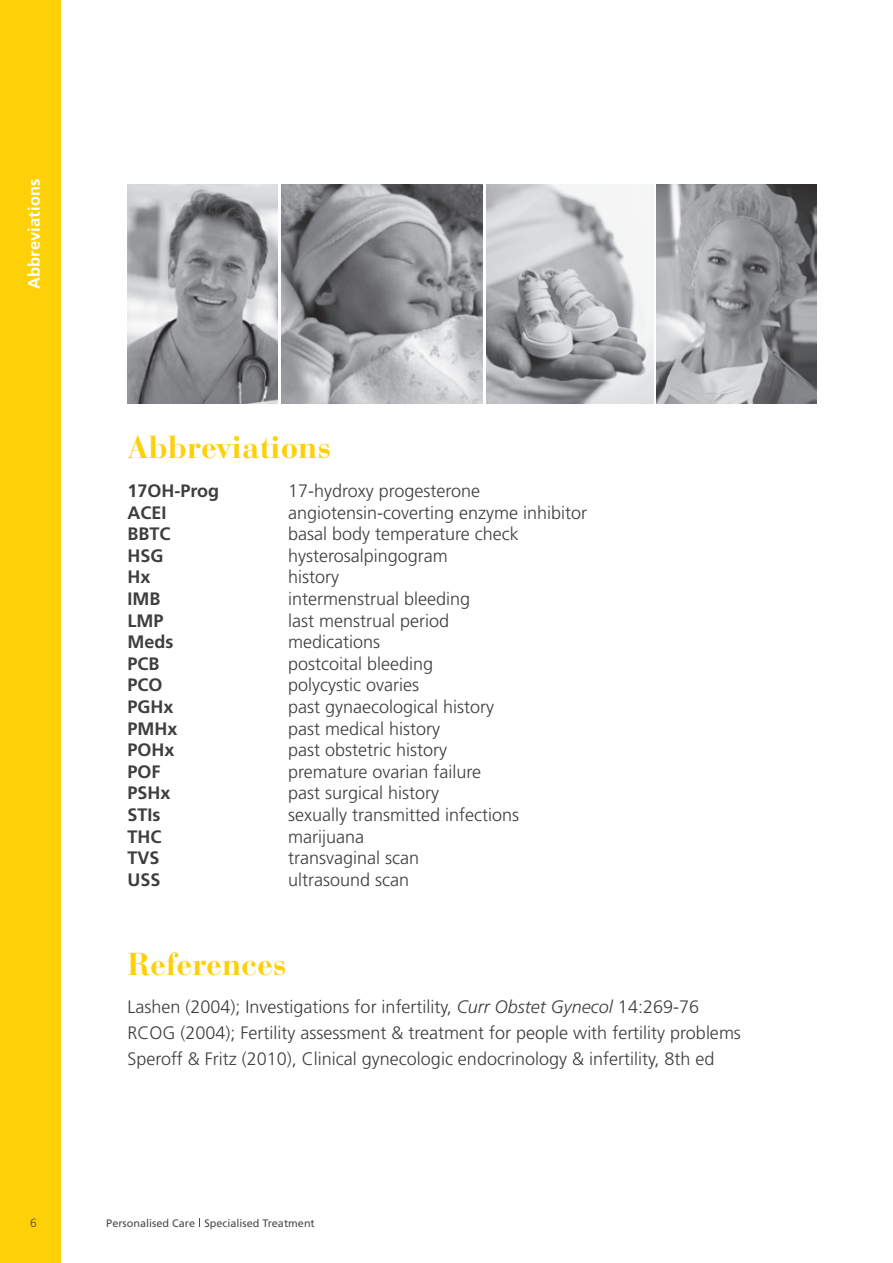
<style>
.page{position:relative;width:893px;height:1263px;background:#fff}
.page>*{position:absolute;margin:0;border:0;box-sizing:border-box;transform-origin:0 0}
.t1{font:31.5px "Bauer Bodoni Bold Os F";color:#fdd007}
.t2{font:300 18px/25.8px "Frutiger";color:#3e3e3f}
.t3{font:700 18px "Frutiger";color:#3e3e3f}
.t4{font:700 16.5px "Frutiger";letter-spacing:.01em;color:#fff}
.t5{font:300 12px "Frutiger";color:#4b4c4d}
.t6{font:10.95px "Frutiger";color:#4b4c4d}
.s1{font-style:italic}
</style>
<div class="page">
<div style="left:0;top:0;width:60px;height:1263px;background:#fdd007"></div>
<img style="left:657px;top:185px;width:159px;height:219px">
<img style="left:128px;top:185px;width:149px;height:219px">
<img style="left:281px;top:185px;width:201px;height:219px">
<img style="left:486px;top:185px;width:167px;height:219px">
<p class="t4" style="left:24px;top:289px;width:112px;rotate:-90deg">Abbreviations</p>
<h1 class="t1" style="left:128px;top:428px;width:205px">Abbreviations</h1>
<p class="t3" style="left:128px;top:480px;width:93px">17OH-Prog</p>
<p class="t2" style="left:288px;top:478px;width:194px">17-hydroxy progesterone</p>
<p class="t3" style="left:128px;top:502px;width:41px">ACEI</p>
<p class="t2" style="left:288px;top:500px;width:301px">angiotensin-coverting enzyme inhibitor</p>
<p class="t3" style="left:128px;top:523px;width:45px">BBTC</p>
<p class="t2" style="left:288px;top:521px;width:232px">basal body temperature check</p>
<p class="t3" style="left:128px;top:545px;width:37px">HSG</p>
<p class="t2" style="left:288px;top:543px;width:161px">hysterosalpingogram</p>
<p class="t3" style="left:128px;top:566px;width:25px">Hx</p>
<p class="t2" style="left:288px;top:564px;width:52px">history</p>
<p class="t3" style="left:128px;top:588px;width:34px">IMB</p>
<p class="t2" style="left:288px;top:586px;width:184px">intermenstrual bleeding</p>
<p class="t3" style="left:128px;top:610px;width:37px">LMP</p>
<p class="t2" style="left:288px;top:608px;width:163px">last menstrual period</p>
<p class="t3" style="left:128px;top:631px;width:47px">Meds</p>
<p class="t2" style="left:288px;top:629px;width:93px">medications</p>
<p class="t3" style="left:128px;top:653px;width:34px">PCB</p>
<p class="t2" style="left:288px;top:651px;width:147px">postcoital bleeding</p>
<p class="t3" style="left:128px;top:674px;width:37px">PCO</p>
<p class="t2" style="left:288px;top:672px;width:132px">polycystic ovaries</p>
<p class="t3" style="left:128px;top:696px;width:48px">PGHx</p>
<p class="t2" style="left:288px;top:694px;width:208px">past gynaecological history</p>
<p class="t3" style="left:128px;top:718px;width:52px">PMHx</p>
<p class="t2" style="left:288px;top:716px;width:153px">past medical history</p>
<p class="t3" style="left:128px;top:739px;width:49px">POHx</p>
<p class="t2" style="left:288px;top:737px;width:160px">past obstetric history</p>
<p class="t3" style="left:128px;top:761px;width:35px">POF</p>
<p class="t2" style="left:288px;top:759px;width:195px">premature ovarian failure</p>
<p class="t3" style="left:128px;top:782px;width:45px">PSHx</p>
<p class="t2" style="left:288px;top:780px;width:153px">past surgical history</p>
<p class="t3" style="left:128px;top:804px;width:35px">STIs</p>
<p class="t2" style="left:288px;top:802px;width:232px">sexually transmitted infections</p>
<p class="t3" style="left:128px;top:826px;width:36px">THC</p>
<p class="t2" style="left:288px;top:824px;width:77px">marijuana</p>
<p class="t3" style="left:128px;top:847px;width:34px">TVS</p>
<p class="t2" style="left:288px;top:845px;width:133px">transvaginal scan</p>
<p class="t3" style="left:128px;top:869px;width:35px">USS</p>
<p class="t2" style="left:288px;top:867px;width:123px">ultrasound scan</p>
<h1 class="t1" style="left:128px;top:945px;width:161px">References</h1>
<p class="t2" style="left:128px;top:994px;width:615px">Lashen (2004); Investigations for infertility, <span class="s1">Curr Obstet Gynecol</span> 14:269-76<br>RCOG (2004); Fertility assessment &amp; treatment for people with fertility problems<br>Speroff &amp; Fritz (2010), Clinical gynecologic endocrinology &amp; infertility, 8th ed</p>
<p class="t5" style="left:30px;top:1216px;width:8px">6</p>
<p class="t6" style="left:106px;top:1216px;width:210px">Personalised Care Specialised Treatment</p>
</div>
